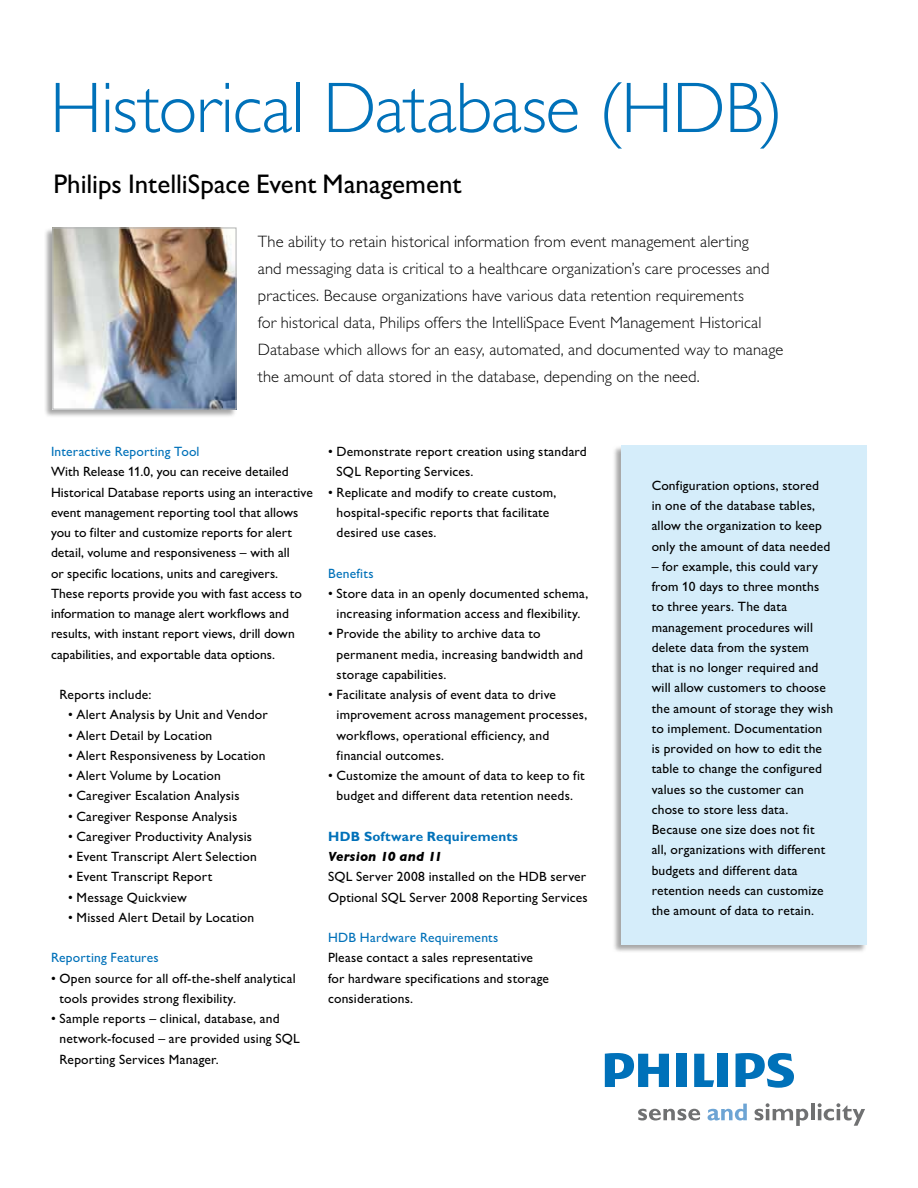
<style>
.page{position:relative;width:918px;height:1188px;background:#fff}
.page>*{position:absolute;margin:0;border:0;box-sizing:border-box;transform-origin:0 0}
.t1{font:72px "Gill Sans Alt One WGL Light";letter-spacing:-.015em;color:#0071b9}
.t2{font:27px "Gill Sans Alt One WGL";color:#000}
.t3{font:16.5px/27px "Gill Sans Alt One WGL Light";letter-spacing:.005em;color:#000}
.t4{font:13.5px/20.2px "Gill Sans Alt One WGL";letter-spacing:.01em;color:#000}
.t5{font:13.5px "Gill Sans Alt One WGL";letter-spacing:.015em;color:#0071b9}
.t6{font:700 13.5px "Gill Sans Alt One WGL";letter-spacing:.015em;color:#0071b9}
.t7{font:italic 700 13.5px "Gill Sans";letter-spacing:.01em;color:#000}
</style>
<div class="page">
<svg style="left:638px;top:1109px;width:62px;height:12px"></svg>
<svg style="left:755px;top:1103px;width:53px;height:23px"></svg>
<hr style="left:811px;top:1104px;width:3px;height:16px;background:#707172">
<svg style="left:818px;top:1103px;width:47px;height:23px"></svg>
<svg style="left:708px;top:1104px;width:39px;height:17px"></svg>
<svg style="left:694px;top:1054px;width:20px;height:33px"></svg>
<div style="left:677px;top:1054px;width:10px;height:33px;background:#0071b9"></div>
<div style="left:718px;top:1054px;width:10px;height:33px;background:#0071b9"></div>
<svg style="left:736px;top:1053px;width:58px;height:35px"></svg>
<svg style="left:605px;top:1053px;width:64px;height:34px"></svg>
<div style="left:612px;top:445px;width:255px;height:509px;background:#000;opacity:.35"></div>
<div style="left:621px;top:446px;width:246px;height:499px;background:#d5edfa"></div>
<div style="left:44px;top:227px;width:192px;height:191px;background:#000;opacity:.35"></div>
<img style="left:55px;top:230px;width:179px;height:177px">
<div style="left:53px;top:228px;width:183px;height:181px;border:1px solid #b1b3b4"></div>
<h1 class="t1" style="left:50px;top:61px;width:735px">Historical Database (HDB)</h1>
<h2 class="t2" style="left:53px;top:165px;width:410px">Philips IntelliSpace Event Management</h2>
<p class="t3" style="left:258px;top:228px;width:527px">The ability to retain historical information from event management alerting<br>and messaging data is critical to a healthcare organization’s care processes and practices. Because organizations have various data retention requirements<br>for historical data, Philips offers the IntelliSpace Event Management Historical Database which allows for an easy, automated, and documented way to manage the amount of data stored in the database, depending on the need.</p>
<p class="t5" style="left:51px;top:442px;width:150px">Interactive Reporting Tool</p>
<p class="t4" style="left:51px;top:461px;width:263px">With Release 11.0, you can receive detailed Historical Database reports using an interactive event management reporting tool that allows you to filter and customize reports for alert detail, volume and responsiveness – with all<br>or specific locations, units and caregivers.<br>These reports provide you with fast access to information to manage alert workflows and results, with instant report views, drill down capabilities, and exportable data options.</p>
<p class="t4" style="left:60px;top:684px;width:93px">Reports include:</p>
<p class="t4" style="left:68px;top:704px;width:201px">• Alert Analysis by Unit and Vendor</p>
<p class="t4" style="left:68px;top:725px;width:146px">• Alert Detail by Location</p>
<p class="t4" style="left:68px;top:745px;width:199px">• Alert Responsiveness by Location</p>
<p class="t4" style="left:68px;top:765px;width:154px">• Alert Volume by Location</p>
<p class="t4" style="left:68px;top:785px;width:173px">• Caregiver Escalation Analysis</p>
<p class="t4" style="left:68px;top:806px;width:171px">• Caregiver Response Analysis</p>
<p class="t4" style="left:68px;top:826px;width:186px">• Caregiver Productivity Analysis</p>
<p class="t4" style="left:68px;top:846px;width:190px">• Event Transcript Alert Selection</p>
<p class="t4" style="left:68px;top:866px;width:146px">• Event Transcript Report</p>
<p class="t4" style="left:68px;top:887px;width:120px">• Message Quickview</p>
<p class="t4" style="left:68px;top:907px;width:188px">• Missed Alert Detail by Location</p>
<p class="t5" style="left:51px;top:948px;width:109px">Reporting Features</p>
<p class="t4" style="left:60px;top:968px;width:238px;text-indent:-9px">• Open source for all off-the-shelf analytical tools provides strong flexibility.</p>
<p class="t4" style="left:60px;top:1008px;width:242px;text-indent:-9px">• Sample reports – clinical, database, and network-focused – are provided using SQL<br>Reporting Services Manager.</p>
<p class="t4" style="left:337px;top:441px;width:252px;text-indent:-9px">• Demonstrate report creation using standard<br>SQL Reporting Services.</p>
<p class="t4" style="left:337px;top:482px;width:221px;text-indent:-9px">• Replicate and modify to create custom, hospital-specific reports that facilitate desired use cases.</p>
<p class="t5" style="left:328px;top:564px;width:47px">Benefits</p>
<p class="t4" style="left:328px;top:583px;width:262px;text-align:center">• Store data in an openly documented schema, increasing information access and flexibility.</p>
<p class="t4" style="left:337px;top:623px;width:248px;text-indent:-9px">• Provide the ability to archive data to permanent media, increasing bandwidth and storage capabilities.</p>
<p class="t4" style="left:337px;top:684px;width:252px;text-indent:-9px">• Facilitate analysis of event data to drive improvement across management processes, workflows, operational efficiency, and financial outcomes.</p>
<p class="t4" style="left:328px;top:765px;width:258px;text-align:center">• Customize the amount of data to keep to fit budget and different data retention needs.</p>
<p class="t6" style="left:328px;top:827px;width:191px">HDB Software Requirements</p>
<p class="t7" style="left:328px;top:849px;width:116px">Version 10 and 11</p>
<p class="t4" style="left:328px;top:866px;width:261px">SQL Server 2008 installed on the HDB server<br>Optional SQL Server 2008 Reporting Services</p>
<p class="t5" style="left:328px;top:928px;width:172px">HDB Hardware Requirements</p>
<p class="t4" style="left:328px;top:947px;width:222px">Please contact a sales representative for hardware specifications and storage considerations.</p>
<p class="t4" style="left:652px;top:475px;width:180px">Configuration options, stored in one of the database tables, allow the organization to keep only the amount of data needed</p>
<p class="t4" style="left:652px;top:556px;width:183px">– for example, this could vary from 10 days to three months to three years. The data management procedures will delete data from the system that is no longer required and will allow customers to choose the amount of storage they wish to implement. Documentation is provided on how to edit the table to change the configured values so the customer can chose to store less data.<br>Because one size does not fit all, organizations with different budgets and different data retention needs can customize the amount of data to retain.</p>
</div>
